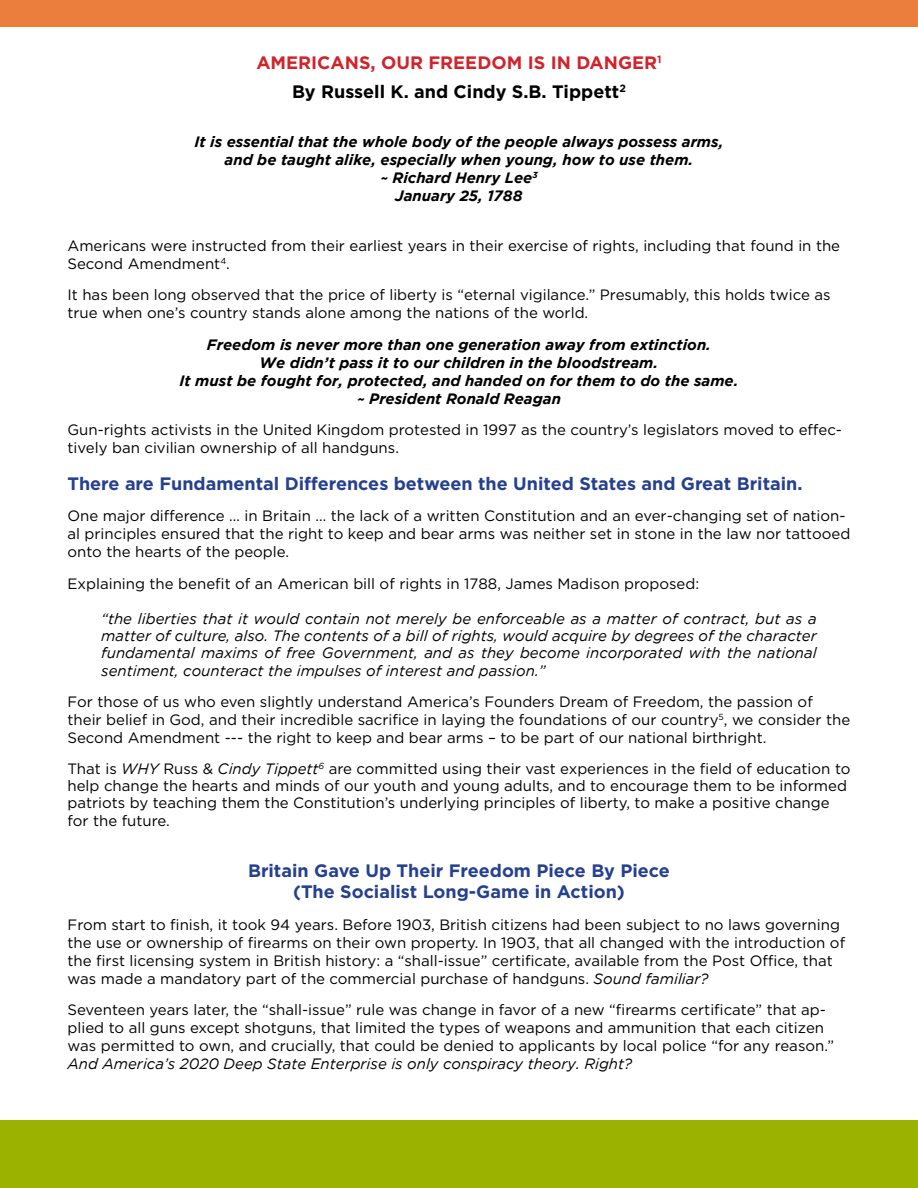
<style>
.page{position:relative;width:918px;height:1188px;background:#fff}
.page>*{position:absolute;margin:0;border:0;box-sizing:border-box;transform-origin:0 0}
.t1{font:700 18px/21.6px "Gotham";color:#25408f;text-align:center}
.t2{font:700 18px/29.1px "Gotham";color:#d2232a;text-align:center}
.t3{font:15px/18px "Gotham";color:#000}
.t4{font:italic 15px/17.2px "Gotham";color:#000;text-align:justify}
.t5{font:italic 700 15px/18px "Gotham";color:#000;text-align:center}
.s1{color:#000}
.s2{font-style:italic}
</style>
<div class="page">
<div style="left:0;top:0;width:918px;height:26px;background:#eb7e3c"></div>
<div style="left:0;top:1120px;width:918px;height:68px;background:#9bb200"></div>
<p class="t2" style="left:256px;top:48px;width:407px">AMERICANS, OUR FREEDOM IS IN DANGER<sup>1<br></sup><span class="s1">By Russell K. and Cindy S.B. Tippett</span><sup>2</sup></p>
<p class="t5" style="left:195px;top:133px;width:531px">It is essential that the whole body of the people always possess arms, and be taught alike, especially when young, how to use them.<br>~ Richard Henry Lee<sup>3<br></sup>January 25, 1788</p>
<p class="t3" style="left:67px;top:236px;width:774px">Americans were instructed from their earliest years in their exercise of rights, including that found in the<br>Second Amendment<sup>4</sup>.</p>
<p class="t3" style="left:68px;top:286px;width:765px">It has been long observed that the price of liberty is “eternal vigilance.” Presumably, this holds twice as true when one’s country stands alone among the nations of the world.</p>
<p class="t5" style="left:180px;top:335px;width:560px">Freedom is never more than one generation away from extinction.<br>We didn’t pass it to our children in the bloodstream.<br>It must be fought for, protected, and handed on for them to do the same. ~ President Ronald Reagan</p>
<p class="t3" style="left:68px;top:421px;width:776px">Gun-rights activists in the United Kingdom protested in 1997 as the country’s legislators moved to effec&shy;tively ban civilian ownership of all handguns.</p>
<p class="t1" style="left:68px;top:472px;width:737px">There are Fundamental Differences between the United States and Great Britain.</p>
<p class="t3" style="left:68px;top:507px;width:784px">One major difference … in Britain … the lack of a written Constitution and an ever-changing set of nation&shy;al principles ensured that the right to keep and bear arms was neither set in stone in the law nor tattooed onto the hearts of the people.</p>
<p class="t3" style="left:68px;top:574px;width:633px">Explaining the benefit of an American bill of rights in 1788, James Madison proposed:</p>
<p class="t4" style="left:101px;top:610px;width:717px">“the liberties that it would contain not merely be enforceable as a matter of contract, but as a matter of culture, also. The contents of a bill of rights, would acquire by degrees of the character fundamental maxims of free Government, and as they become incorporated with the national sentiment, counteract the impulses of interest and passion.”</p>
<p class="t3" style="left:68px;top:693px;width:784px">For those of us who even slightly understand America’s Founders Dream of Freedom, the passion of their belief in God, and their incredible sacrifice in laying the foundations of our country<sup>5</sup>, we consider the<br>Second Amendment --- the right to keep and bear arms – to be part of our national birthright.</p>
<p class="t3" style="left:68px;top:760px;width:785px;line-height:17.2px">That is <span class="s2">WHY</span> Russ &amp; <span class="s2">Cindy Tippett</span><sup>6</sup> are committed using their vast experiences in the field of education to help change the hearts and minds of our youth and young adults, and to encourage them to be informed patriots by teaching them the Constitution’s underlying principles of liberty, to make a positive change for the future.</p>
<p class="t1" style="left:248px;top:859px;width:423px">Britain Gave Up Their Freedom Piece By Piece (The Socialist Long-Game in Action)</p>
<p class="t3" style="left:68px;top:915px;width:779px">From start to finish, it took 94 years. Before 1903, British citizens had been subject to no laws governing the use or ownership of firearms on their own property. In 1903, that all changed with the introduction of the first licensing system in British history: a “shall-issue” certificate, available from the Post Office, that was made a mandatory part of the commercial purchase of handguns. <span class="s2">Sound familiar?</span></p>
<p class="t3" style="left:68px;top:1001px;width:768px">Seventeen years later, the “shall-issue” rule was change in favor of a new “firearms certificate” that ap&shy;plied to all guns except shotguns, that limited the types of weapons and ammunition that each citizen was permitted to own, and crucially, that could be denied to applicants by local police “for any reason.”</p>
<p class="t4" style="left:68px;top:1055px;width:566px">And America’s 2020 Deep State Enterprise is only conspiracy theory. Right?</p>
</div>
